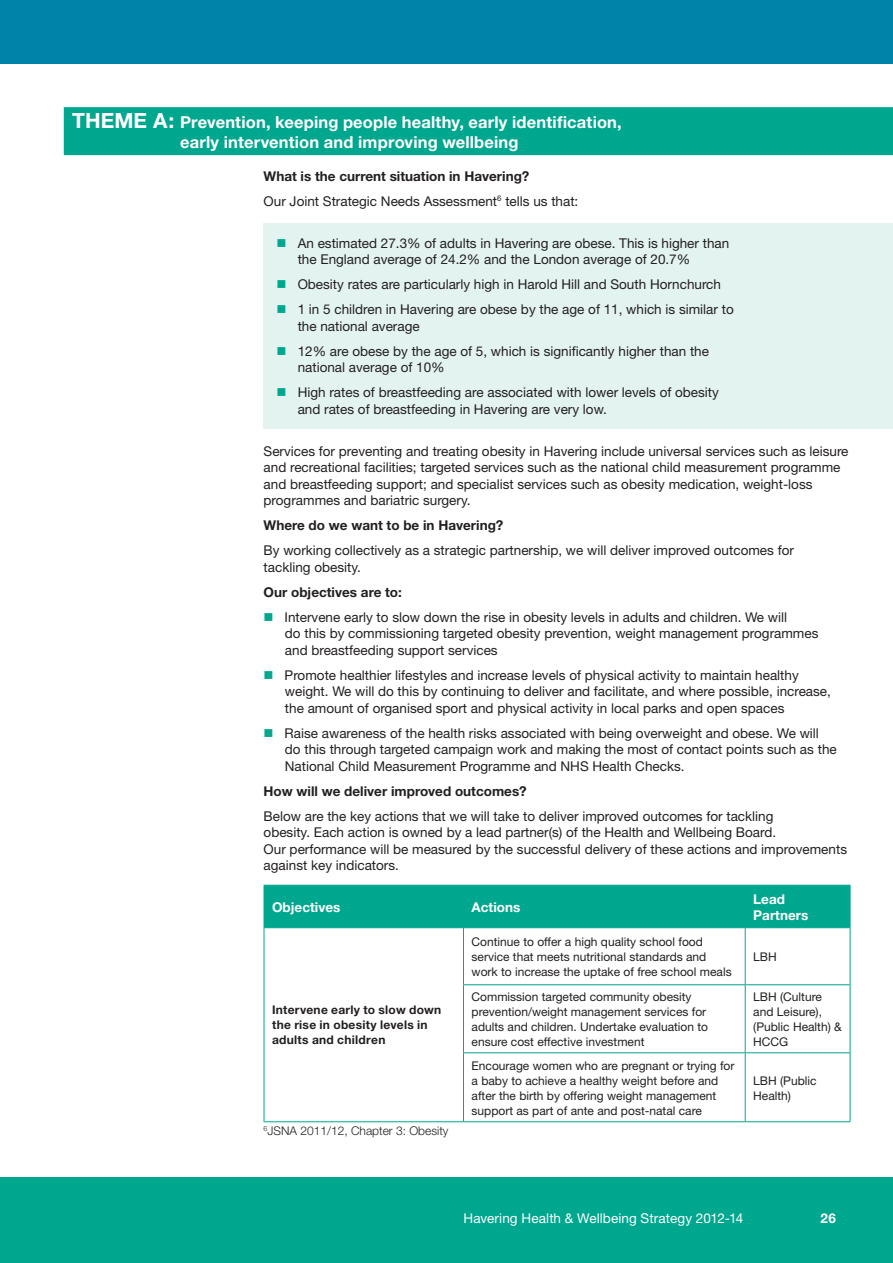
<style>
.page{position:relative;width:893px;height:1263px;background:#fff}
.page>*{position:absolute;margin:0;border:0;box-sizing:border-box;transform-origin:0 0}
.t1{font:700 16.5px/19.5px "Helvetica Neue";letter-spacing:.01em;color:#fff;text-align:center}
.t2{font:13.5px/16.5px "Helvetica Neue";color:#231f20}
.t3{font:700 13.5px "Helvetica Neue";color:#231f20}
.t4{font:13.5px "Helvetica Neue";letter-spacing:.01em;color:#fff}
.t5{font:700 13.5px/16.5px "Helvetica Neue";color:#fff}
.t6{font:12px/15px "Helvetica Neue";color:#231f20}
.t7{font:700 12px/15px "Helvetica Neue";letter-spacing:.025em;color:#231f20}
.t8{font:300 12px "Helvetica Neue";color:#231f20}
.s1{font-size:21px}
.s2{font-weight:700}
.s3{color:#00a78f}
</style>
<div class="page">
<div style="left:0;top:0;width:893px;height:64px;background:#0083a9"></div>
<div style="left:0;top:1178px;width:893px;height:85px;background:#00a78f"></div>
<div style="left:264px;top:223px;width:629px;height:206px;background:#e3f3f0"></div>
<div style="left:64px;top:107px;width:829px;height:48px;background:#00a78f"></div>
<div style="left:265px;top:886px;width:585px;height:41px;background:#00a78f"></div>
<hr style="left:463px;top:885px;width:1px;height:42px;background:#00a78f">
<hr style="left:745px;top:885px;width:1px;height:42px;background:#00a78f">
<hr style="left:264px;top:928px;width:1px;height:57px;background:#00a78f">
<hr style="left:463px;top:928px;width:1px;height:56px;background:#00a78f">
<hr style="left:745px;top:928px;width:1px;height:56px;background:#00a78f">
<hr style="left:850px;top:928px;width:1px;height:56px;background:#00a78f">
<hr style="left:264px;top:985px;width:1px;height:68px;background:#00a78f">
<hr style="left:463px;top:984px;width:282px;height:1px;background:#00a78f">
<hr style="left:463px;top:985px;width:1px;height:67px;background:#00a78f">
<hr style="left:745px;top:984px;width:105px;height:1px;background:#00a78f">
<hr style="left:745px;top:985px;width:1px;height:67px;background:#00a78f">
<hr style="left:850px;top:985px;width:1px;height:67px;background:#00a78f">
<hr style="left:264px;top:1053px;width:1px;height:68px;background:#00a78f">
<hr style="left:463px;top:1052px;width:282px;height:1px;background:#00a78f">
<hr style="left:463px;top:1053px;width:1px;height:68px;background:#00a78f">
<hr style="left:745px;top:1052px;width:105px;height:1px;background:#00a78f">
<hr style="left:745px;top:1053px;width:1px;height:68px;background:#00a78f">
<hr style="left:850px;top:1053px;width:1px;height:68px;background:#00a78f">
<hr style="left:264px;top:1121px;width:199px;height:1px;background:#00a78f">
<hr style="left:463px;top:1121px;width:282px;height:1px;background:#00a78f">
<hr style="left:745px;top:1121px;width:105px;height:1px;background:#00a78f">
<hr style="left:264px;top:885px;width:199px;height:1px;background:#00a78f">
<hr style="left:264px;top:885px;width:1px;height:42px;background:#00a78f">
<hr style="left:463px;top:885px;width:282px;height:1px;background:#00a78f">
<hr style="left:745px;top:885px;width:105px;height:1px;background:#00a78f">
<hr style="left:850px;top:885px;width:1px;height:42px;background:#00a78f">
<hr style="left:264px;top:927px;width:199px;height:1px;background:#00a78f">
<hr style="left:463px;top:927px;width:282px;height:1px;background:#00a78f">
<hr style="left:745px;top:927px;width:105px;height:1px;background:#00a78f">
<p class="t1" style="left:72px;top:112px;width:551px"><span class="s1">THEME A:</span> Prevention, keeping people healthy, early identification, early intervention and improving wellbeing</p>
<p class="t2" style="left:264px;top:163px;width:316px;line-height:25px"><span class="s2">What is the current situation in Havering?<br></span>Our Joint Strategic Needs Assessment<sup>6</sup> tells us that:</p>
<p class="t2" style="left:298px;top:234px;width:433px;text-indent:-21px"><span class="s3">■</span> An estimated 27.3% of adults in Havering are obese. This is higher than the England average of 24.2% and the London average of 20.7%</p>
<p class="t2" style="left:276px;top:276px;width:446px"><span class="s3">■</span> Obesity rates are particularly high in Harold Hill and South Hornchurch</p>
<p class="t2" style="left:298px;top:301px;width:438px;text-indent:-21px"><span class="s3">■</span> 1 in 5 children in Havering are obese by the age of 11, which is similar to the national average</p>
<p class="t2" style="left:298px;top:342px;width:413px;text-indent:-21px"><span class="s3">■</span> 12% are obese by the age of 5, which is significantly higher than the national average of 10%</p>
<p class="t2" style="left:298px;top:384px;width:423px;text-indent:-21px"><span class="s3">■</span> High rates of breastfeeding are associated with lower levels of obesity and rates of breastfeeding in Havering are very low.</p>
<p class="t2" style="left:264px;top:442px;width:586px">Services for preventing and treating obesity in Havering include universal services such as leisure and recreational facilities; targeted services such as the national child measurement programme and breastfeeding support; and specialist services such as obesity medication, weight-loss programmes and bariatric surgery.</p>
<p class="t3" style="left:264px;top:517px;width:241px">Where do we want to be in Havering?</p>
<p class="t2" style="left:264px;top:542px;width:532px">By working collectively as a strategic partnership, we will deliver improved outcomes for tackling obesity.</p>
<p class="t3" style="left:264px;top:583px;width:140px">Our objectives are to:</p>
<p class="t2" style="left:285px;top:608px;width:535px;text-indent:-21px"><span class="s3">■</span> Intervene early to slow down the rise in obesity levels in adults and children. We will<br>do this by commissioning targeted obesity prevention, weight management programmes and breastfeeding support services</p>
<p class="t2" style="left:285px;top:666px;width:548px;text-indent:-21px"><span class="s3">■</span> Promote healthier lifestyles and increase levels of physical activity to maintain healthy weight. We will do this by continuing to deliver and facilitate, and where possible, increase, the amount of organised sport and physical activity in local parks and open spaces</p>
<p class="t2" style="left:285px;top:724px;width:553px;text-indent:-21px"><span class="s3">■</span> Raise awareness of the health risks associated with being overweight and obese. We will do this through targeted campaign work and making the most of contact points such as the<br>National Child Measurement Programme and NHS Health Checks.</p>
<p class="t3" style="left:264px;top:782px;width:265px">How will we deliver improved outcomes?</p>
<p class="t2" style="left:264px;top:807px;width:585px">Below are the key actions that we will take to deliver improved outcomes for tackling<br>obesity. Each action is owned by a lead partner(s) of the Health and Wellbeing Board.<br>Our performance will be measured by the successful delivery of these actions and improvements against key indicators.</p>
<p class="t5" style="left:272px;top:898px;width:70px">Objectives</p>
<p class="t5" style="left:472px;top:898px;width:50px">Actions</p>
<p class="t5" style="left:753px;top:890px;width:57px">Lead<br>Partners</p>
<p class="t7" style="left:272px;top:1002px;width:171px">Intervene early to slow down the rise in obesity levels in adults and children</p>
<p class="t8" style="left:264px;top:1124px;width:186px"><sup>6</sup>JSNA 2011/12, Chapter 3: Obesity</p>
<p class="t6" style="left:472px;top:934px;width:262px">Continue to offer a high quality school food service that meets nutritional standards and work to increase the uptake of free school meals</p>
<p class="t6" style="left:753px;top:949px;width:25px">LBH</p>
<p class="t6" style="left:472px;top:989px;width:238px">Commission targeted community obesity prevention/weight management services for adults and children. Undertake evaluation to ensure cost effective investment</p>
<p class="t6" style="left:753px;top:989px;width:90px">LBH (Culture and Leisure), (Public Health) &amp;<br>HCCG</p>
<p class="t6" style="left:472px;top:1057px;width:264px">Encourage women who are pregnant or trying for a baby to achieve a healthy weight before and after the birth by offering weight management support as part of ante and post-natal care</p>
<p class="t6" style="left:753px;top:1072px;width:65px">LBH (Public<br>Health)</p>
<p class="t4" style="left:463px;top:1210px;width:281px">Havering Health &amp; Wellbeing Strategy 2012-14</p>
<p class="t5" style="left:820px;top:1209px;width:17px">26</p>
</div>
